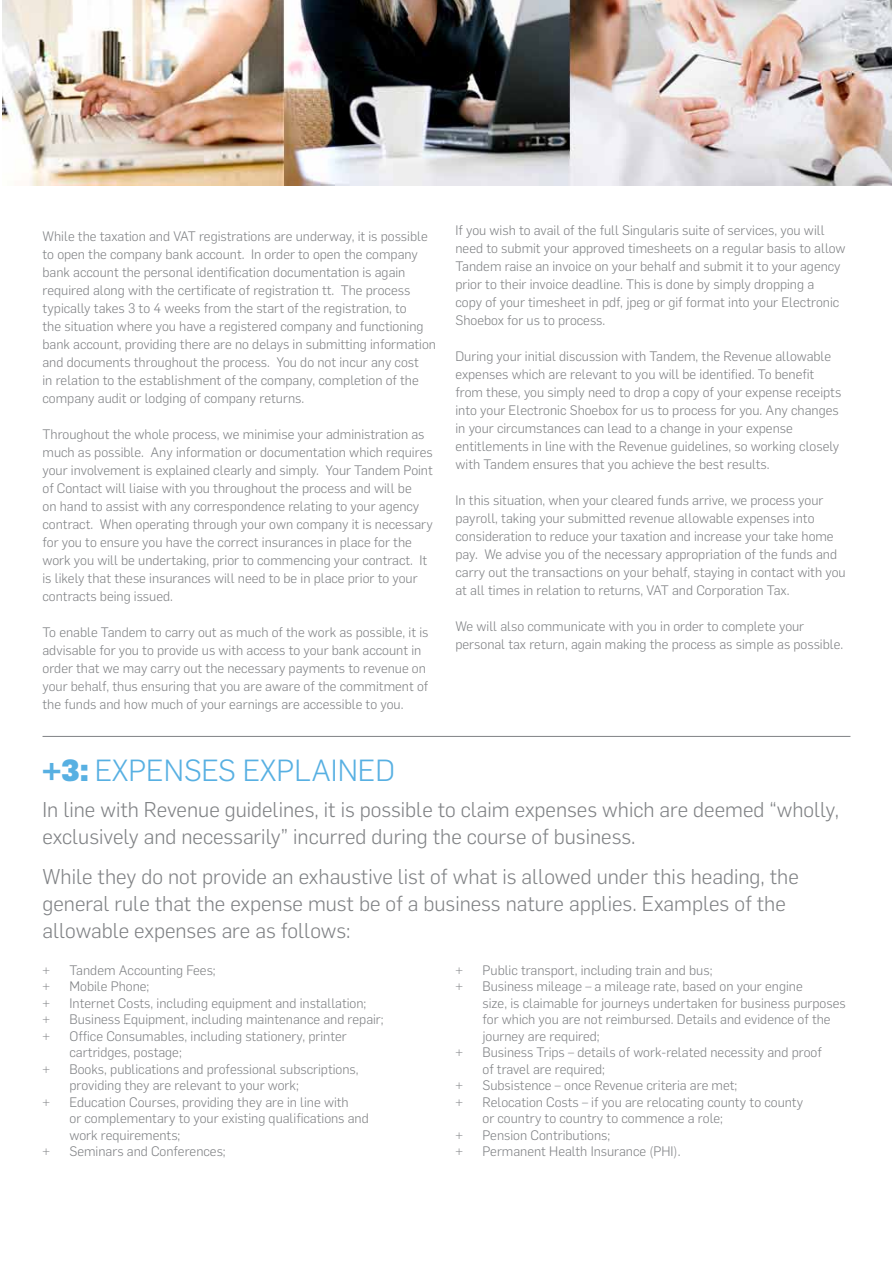
<style>
.page{position:relative;width:893px;height:1263px;background:#fff}
.page>*{position:absolute;margin:0;border:0;box-sizing:border-box;transform-origin:0 0}
.t1{font:300 30px "Flama";color:#58b0e2}
.t2{font:300 21px/27px "Flama";color:#808285}
.t3{font:300 13.5px/18px "Flama";color:#808285}
.s1{font-weight:900}
</style>
<div class="page">
<hr style="left:43px;top:736px;width:807px;height:1px;background:#808285">
<img style="left:3px;top:0;width:889px;height:186px">
<p class="t3" style="left:43px;top:226px;width:395px">While the taxation and VAT registrations are underway, it is possible to open the company bank account. I n order to open the company bank account the personal identification documentation is again required along with the certificate of registration tt. The process typically takes 3 to 4 weeks from the start of the registration, to<br>the situation where you have a registered company and functioning bank account, providing there are no delays in submitting information and documents throughout the process. You do not incur any cost<br>in relation to the establishment of the company, completion of the company audit or lodging of company returns.</p>
<p class="t3" style="left:43px;top:424px;width:392px">Throughout the whole process, we minimise your administration as much as possible. Any information or documentation which requires your involvement is explained clearly and simply. Your Tandem Point of Contact will liaise with you throughout the process and will be<br>on hand to assist with any correspondence relating to your agency contract. When operating through your own company it is necessary for you to ensure you have the correct insurances in place for the work you will be undertaking, prior to commencing your contract. It is likely that these insurances will need to be in place prior to your contracts being issued.</p>
<p class="t3" style="left:43px;top:622px;width:387px">To enable Tandem to carry out as much of the work as possible, it is advisable for you to provide us with access to your bank account in order that we may carry out the necessary payments to revenue on your behalf, thus ensuring that you are aware of the commitment of the funds and how much of your earnings are accessible to you.</p>
<p class="t3" style="left:455px;top:221px;width:392px">If you wish to avail of the full Singularis suite of services, you will need to submit your approved timesheets on a regular basis to allow Tandem raise an invoice on your behalf and submit it to your agency prior to their invoice deadline. This is done by simply dropping a<br>copy of your timesheet in pdf, jpeg or gif format into your Electronic Shoebox for us to process.</p>
<p class="t3" style="left:455px;top:347px;width:387px">During your initial discussion with Tandem, the Revenue allowable expenses which are relevant to you will be identified. To benefit from these, you simply need to drop a copy of your expense receipts into your Electronic Shoebox for us to process for you. Any changes in your circumstances can lead to a change in your expense entitlements in line with the Revenue guidelines, so working closely with Tandem ensures that you achieve the best results.</p>
<p class="t3" style="left:455px;top:491px;width:392px">I n this situation, when your cleared funds arrive, we process your payroll, taking your submitted revenue allowable expenses into consideration to reduce your taxation and increase your take home pay. We advise you of the necessary appropriation of the funds and carry out the transactions on your behalf, staying in contact with you at all times in relation to returns, VAT and Corporation Tax.</p>
<p class="t3" style="left:455px;top:617px;width:389px">We will also communicate with you in order to complete your personal tax return, again making the process as simple as possible.</p>
<h1 class="t1" style="left:43px;top:750px;width:354px"><span class="s1">+3:</span> Expenses Explained</h1>
<h2 class="t2" style="left:43px;top:794px;width:798px">I n line with Revenue guidelines, it is possible to claim expenses which are deemed “wholly, exclusively and necessarily” incurred during the course of business.</h2>
<h2 class="t2" style="left:43px;top:862px;width:758px">While they do not provide an exhaustive list of what is allowed under this heading, the general rule that the expense must be of a business nature applies. Examples of the allowable expenses are as follows:</h2>
<p class="t3" style="left:43px;top:960px;width:175px">+ Tandem Accounting Fees;</p>
<p class="t3" style="left:43px;top:977px;width:108px">+ Mobile Phone;</p>
<p class="t3" style="left:43px;top:993px;width:325px">+ I nternet Costs, including equipment and installation;</p>
<p class="t3" style="left:43px;top:1010px;width:343px">+ Business Equipment, including maintenance and repair;</p>
<p class="t3" style="left:43px;top:1026px;width:306px">+ Office Consumables, including stationery, printer</p>
<p class="t3" style="left:70px;top:1043px;width:114px">cartridges, postage;</p>
<p class="t3" style="left:43px;top:1059px;width:318px">+ Books, publications and professional subscriptions,</p>
<p class="t3" style="left:70px;top:1076px;width:231px">providing they are relevant to your work;</p>
<p class="t3" style="left:43px;top:1092px;width:308px">+ Education Courses, providing they are in line with</p>
<p class="t3" style="left:70px;top:1109px;width:301px">or complementary to your existing qualifications and</p>
<p class="t3" style="left:70px;top:1125px;width:112px">work requirements;</p>
<p class="t3" style="left:43px;top:1142px;width:9px">+</p>
<p class="t3" style="left:70px;top:1142px;width:158px">Seminars and Conferences;</p>
<p class="t3" style="left:455px;top:960px;width:258px">+ Public transport, including train and bus;</p>
<p class="t3" style="left:455px;top:977px;width:349px">+ Business mileage – a mileage rate, based on your engine</p>
<p class="t3" style="left:482px;top:993px;width:365px">size, is claimable for journeys undertaken for business purposes</p>
<p class="t3" style="left:482px;top:1010px;width:350px">for which you are not reimbursed. Details and evidence of the</p>
<p class="t3" style="left:482px;top:1026px;width:119px">journey are required;</p>
<p class="t3" style="left:455px;top:1043px;width:368px">+ B usiness Trips – details of work-related necessity and proof</p>
<p class="t3" style="left:482px;top:1059px;width:124px">of travel are required;</p>
<p class="t3" style="left:455px;top:1076px;width:9px">+</p>
<p class="t3" style="left:482px;top:1076px;width:256px">Subsistence – once Revenue criteria are met;</p>
<p class="t3" style="left:455px;top:1092px;width:349px">+ Relocation Costs – if you are relocating county to county</p>
<p class="t3" style="left:482px;top:1109px;width:242px">or country to country to commence a role;</p>
<p class="t3" style="left:455px;top:1125px;width:156px">+ Pension Contributions;</p>
<p class="t3" style="left:455px;top:1142px;width:227px">+ Permanent Health I nsurance (PHI).</p>
</div>
